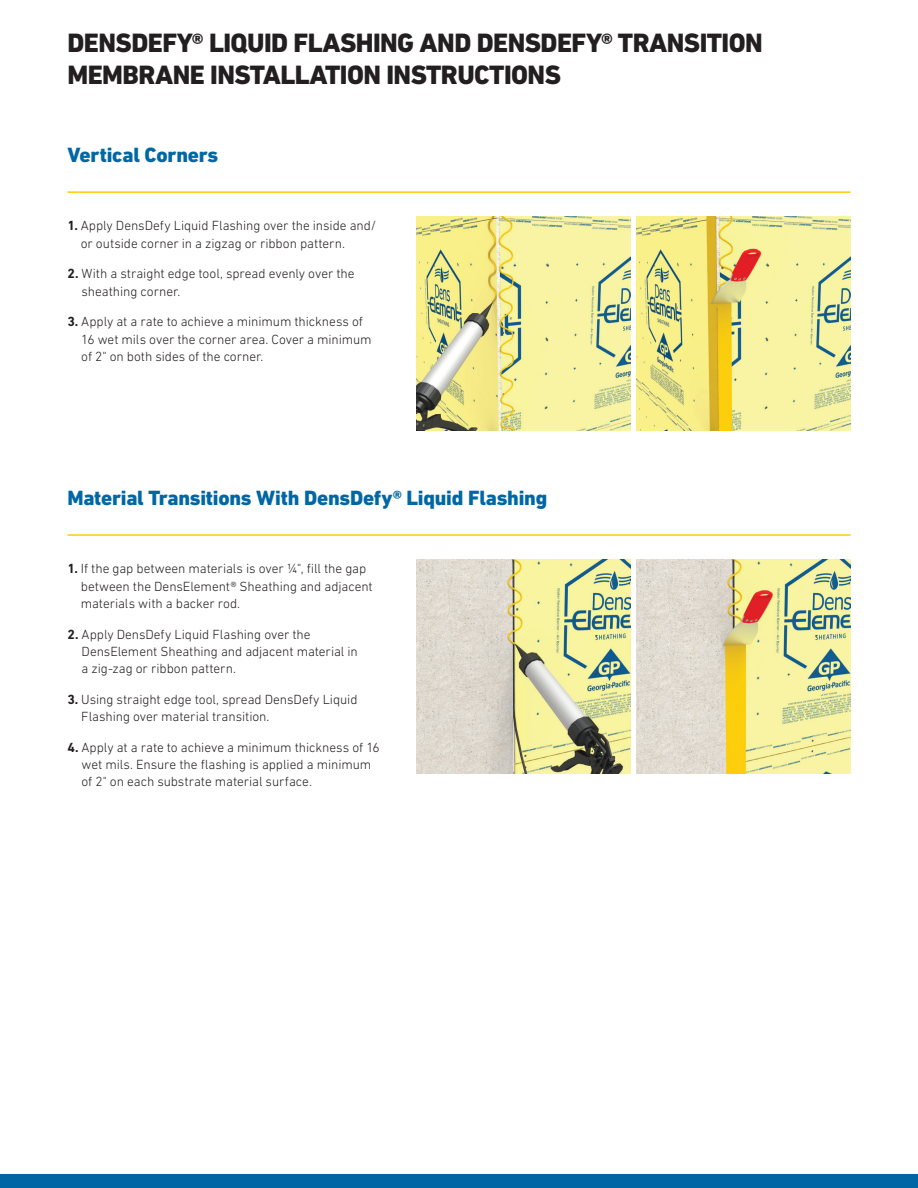
<style>
.page{position:relative;width:918px;height:1188px;background:#fff}
.page>*{position:absolute;margin:0;border:0;box-sizing:border-box;transform-origin:0 0}
.t1{font:800 27px/32.4px "DIN Next LT Pro";letter-spacing:-.02em;color:#231f20}
.body_install{font:800 21px "DIN Next LT Pro";letter-spacing:-.01em;color:#0067a5}
.body_install-2{font:300 13.5px/17.2px "DIN Next LT Pro";letter-spacing:-.005em;color:#231f20}
.s1{font-weight:700}
</style>
<div class="page">
<div style="left:0;top:1174px;width:918px;height:14px;background:#0067a5"></div>
<img style="left:417px;top:560px;width:213px;height:213px">
<img style="left:637px;top:560px;width:213px;height:213px">
<hr style="left:68px;top:534px;width:782px;height:2px;background:#fc0">
<img style="left:417px;top:217px;width:213px;height:213px">
<img style="left:637px;top:217px;width:213px;height:213px">
<hr style="left:68px;top:191px;width:782px;height:2px;background:#fc0">
<hr style="left:917px;top:0;width:1px;height:106px;background:#fc0">
<p class="t1" style="left:68px;top:26px;width:697px">DENSDEFY® LIQUID FLASHING AND DENSDEFY® TRANSITION<br>MEMBRANE INSTALLATION INSTRUCTIONS</p>
<p class="body_install" style="left:68px;top:143px;width:152px">Vertical Corners</p>
<p class="body_install-2" style="left:81px;top:217px;width:297px;text-indent:-13px"><span class="s1">1.</span> Apply DensDefy Liquid Flashing over the inside and/ or outside corner in a zigzag or ribbon pattern.</p>
<p class="body_install-2" style="left:82px;top:265px;width:275px;text-indent:-14px"><span class="s1">2.</span> With a straight edge tool, spread evenly over the sheathing corner.</p>
<p class="body_install-2" style="left:81px;top:313px;width:292px;text-indent:-14px"><span class="s1">3.</span> Apply at a rate to achieve a minimum thickness of<br>16 wet mils over the corner area. Cover a minimum of 2" on both sides of the corner.</p>
<p class="body_install" style="left:68px;top:485px;width:481px">Material Transitions With DensDefy® Liquid Flashing</p>
<p class="body_install-2" style="left:81px;top:560px;width:293px;text-indent:-13px"><span class="s1">1.</span> If the gap between materials is over 1/4", fill the gap between the DensElement® Sheathing and adjacent materials with a backer rod.</p>
<p class="body_install-2" style="left:82px;top:625px;width:278px;text-indent:-14px"><span class="s1">2.</span> Apply DensDefy Liquid Flashing over the<br>DensElement Sheathing and adjacent material in a zig-zag or ribbon pattern.</p>
<p class="body_install-2" style="left:81px;top:690px;width:278px;text-indent:-14px"><span class="s1">3.</span> Using straight edge tool, spread DensDefy Liquid<br>Flashing over material transition.</p>
<p class="body_install-2" style="left:82px;top:738px;width:300px;text-indent:-14px"><span class="s1">4.</span> Apply at a rate to achieve a minimum thickness of 16 wet mils. Ensure the flashing is applied a minimum of 2" on each substrate material surface.</p>
</div>
